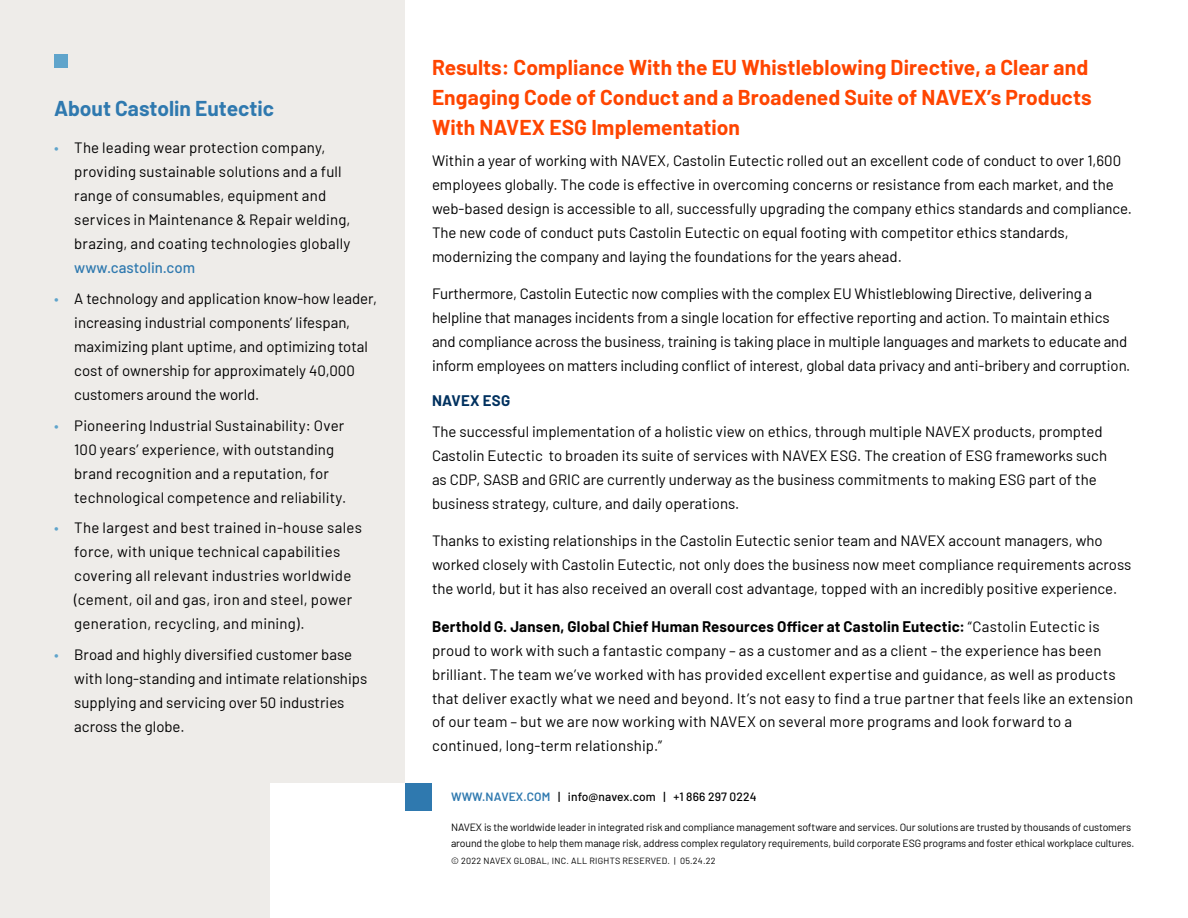
<style>
.page{position:relative;width:1188px;height:918px;background:#fff}
.page>*{position:absolute;margin:0;border:0;box-sizing:border-box;transform-origin:0 0}
.t1{font:700 21px/30px "Barlow";letter-spacing:.005em;color:#ff4500}
.t2{font:700 21px "Barlow";color:#2f79af}
.t3{font:15px/24px "Barlow";color:#000}
.t4{font:500 15px "Barlow";color:#2f79af}
.t5{font:700 15px "Barlow";letter-spacing:.02em;color:#00315f}
.t6{font:500 12px "Barlow";letter-spacing:.01em;color:#000}
.t7{font:10.5px/16.5px "Barlow";letter-spacing:-.01em;color:#000}
.t8{font:9px "Barlow";letter-spacing:.025em;color:#000}
.s1{color:#5fa4cb}
.s2{font-weight:700}
.s3{font-weight:600;color:#2f79af}
</style>
<div class="page">
<div style="left:0;top:0;width:405px;height:918px;background:#eeece9"></div>
<div style="left:270px;top:783px;width:135px;height:135px;background:#fff"></div>
<div style="left:405px;top:783px;width:27px;height:27px;background:#2f79af"></div>
<div style="left:54px;top:54px;width:14px;height:14px;background:#5fa4cb"></div>
<h1 class="t2" style="left:54px;top:93px;width:222px">About Castolin Eutectic</h1>
<p class="t3" style="left:74px;top:135px;width:278px;text-indent:-20px"><span class="s1">•</span> The leading wear protection company, providing sustainable solutions and a full range of consumables, equipment and services in Maintenance &amp; Repair welding, brazing, and coating technologies globally</p>
<p class="t4" style="left:74px;top:257px;width:122px">www.castolin.com</p>
<p class="t3" style="left:74px;top:285px;width:304px;text-indent:-20px"><span class="s1">•</span> A technology and application know-how leader, increasing industrial components’ lifespan, maximizing plant uptime, and optimizing total cost of ownership for approximately 40,000 customers around the world.</p>
<p class="t3" style="left:74px;top:412px;width:273px;text-indent:-20px"><span class="s1">•</span> Pioneering Industrial Sustainability: Over 100 years’ experience, with outstanding brand recognition and a reputation, for technological competence and reliability.</p>
<p class="t3" style="left:74px;top:515px;width:289px;text-indent:-20px"><span class="s1">•</span> The largest and best trained in-house sales force, with unique technical capabilities covering all relevant industries worldwide (cement, oil and gas, iron and steel, power generation, recycling, and mining).</p>
<p class="t3" style="left:74px;top:642px;width:295px;text-indent:-20px"><span class="s1">•</span> Broad and highly diversified customer base with long-standing and intimate relationships supplying and servicing over 50 industries across the globe.</p>
<h1 class="t1" style="left:432px;top:51px;width:661px">Results: Compliance With the EU Whistleblowing Directive, a Clear and<br>Engaging Code of Conduct and a Broadened Suite of NAVEX’s Products<br>With NAVEX ESG Implementation</h1>
<p class="t3" style="left:432px;top:147px;width:702px">Within a year of working with NAVEX, Castolin Eutectic rolled out an excellent code of conduct to over 1,600 employees globally. The code is effective in overcoming concerns or resistance from each market, and the web-based design is accessible to all, successfully upgrading the company ethics standards and compliance.<br>The new code of conduct puts Castolin Eutectic on equal footing with competitor ethics standards, modernizing the company and laying the foundations for the years ahead.</p>
<p class="t3" style="left:432px;top:281px;width:700px">Furthermore, Castolin Eutectic now complies with the complex EU Whistleblowing Directive, delivering a helpline that manages incidents from a single location for effective reporting and action. To maintain ethics and compliance across the business, training is taking place in multiple languages and markets to educate and inform employees on matters including conflict of interest, global data privacy and anti-bribery and corruption.</p>
<p class="t5" style="left:432px;top:389px;width:80px">NAVEX ESG</p>
<p class="t3" style="left:432px;top:418px;width:677px">The successful implementation of a holistic view on ethics, through multiple NAVEX products, prompted Castolin Eutectic to broaden its suite of services with NAVEX ESG. The creation of ESG frameworks such as CDP, SASB and GRIC are currently underway as the business commitments to making ESG part of the business strategy, culture, and daily operations.</p>
<p class="t3" style="left:432px;top:527px;width:701px">Thanks to existing relationships in the Castolin Eutectic senior team and NAVEX account managers, who worked closely with Castolin Eutectic, not only does the business now meet compliance requirements across the world, but it has also received an overall cost advantage, topped with an incredibly positive experience.</p>
<p class="t3" style="left:432px;top:613px;width:703px"><span class="s2">Berthold G. Jansen, Global Chief Human Resources Officer at Castolin Eutectic:</span> “Castolin Eutectic is proud to work with such a fantastic company – as a customer and as a client – the experience has been brilliant. The team we’ve worked with has provided excellent expertise and guidance, as well as products that deliver exactly what we need and beyond. It’s not easy to find a true partner that feels like an extension of our team – but we are now working with NAVEX on several more programs and look forward to a continued, long-term relationship.”</p>
<p class="t6" style="left:451px;top:788px;width:307px"><span class="s3">WWW.NAVEX.COM</span> | info@navex.com | +1 866 297 0224</p>
<p class="t7" style="left:451px;top:818px;width:685px">NAVEX is the worldwide leader in integrated risk and compliance management software and services. Our solutions are trusted by thousands of customers around the globe to help them manage risk, address complex regulatory requirements, build corporate ESG programs and foster ethical workplace cultures.</p>
<p class="t8" style="left:451px;top:854px;width:266px">© 2022 NAVEX GLOBAL, INC. ALL RIGHTS RESERVED. | 05.24.22</p>
</div>
